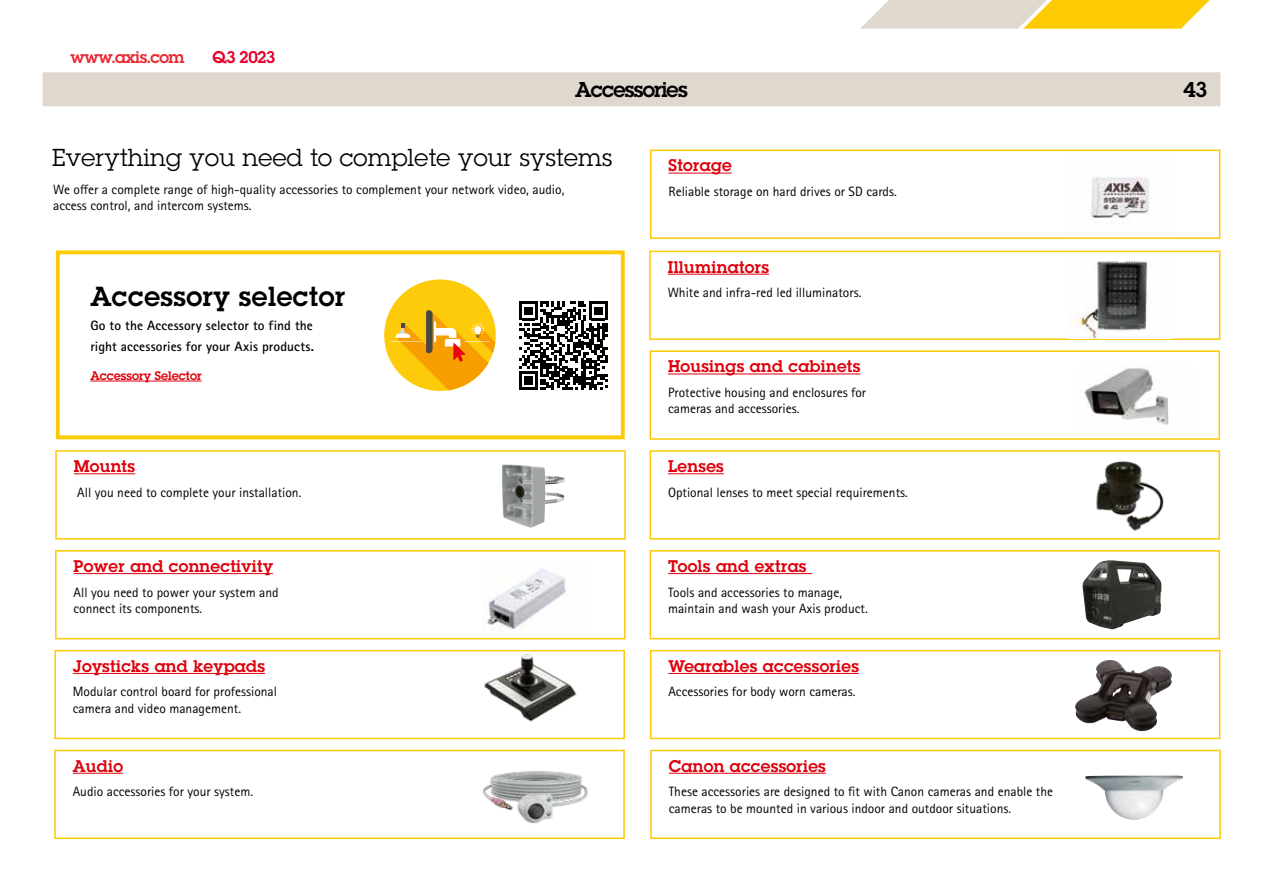
<style>
.page{position:relative;width:1263px;height:893px;background:#fff}
.page>*{position:absolute;margin:0;border:0;box-sizing:border-box;transform-origin:0 0}
.t1{font:600 27px "Lubalin Graph ECG";letter-spacing:.02em;color:#000}
.t2{font:24px "Lubalin Graph ECG";letter-spacing:.01em;color:#000}
.t3{font:600 21px "Lubalin Graph ECG";letter-spacing:-.04em;color:#000}
.t4{font:600 16.5px "Lubalin Graph ECG";letter-spacing:.02em;color:#de000c}
.t5{font:600 16.5px "Lubalin Graph ECG";letter-spacing:-.03em;color:#e92b33}
.t6{font:600 16.5px "Lubalin Graph ECG";letter-spacing:-.04em;color:#e7002a}
.t7{font:13.5px/16.2px "Rotis Sans Serif Pro";color:#000}
.t8{font:700 13.5px/20.9px "Rotis Sans Serif Pro";letter-spacing:.005em;color:#000}
.t9{font:600 12.15px "Lubalin Graph ECG";color:#de000c}
</style>
<div class="page">
<div style="left:43px;top:72px;width:1177px;height:34px;background:#ded8ce"></div>
<svg style="left:860px;top:0;width:350px;height:29px;background:#efd578"></svg>
<svg style="left:55px;top:250px;width:570px;height:190px"></svg>
<svg style="left:519px;top:302px;width:89px;height:88px"></svg>
<div style="left:384px;top:279px;width:112px;height:112px;background:#fecb0a;border-radius:50%"></div>
<svg style="left:390px;top:310px;width:105px;height:80px"></svg>
<hr style="left:668px;top:173px;width:64px;height:1px;background:#de000c">
<div style="left:650px;top:150px;width:570px;height:89px;border:2px solid #feca03"></div>
<hr style="left:668px;top:274px;width:101px;height:1px;background:#de000c">
<div style="left:649px;top:251px;width:571px;height:89px;border:2px solid #feca03"></div>
<hr style="left:668px;top:374px;width:192px;height:1px;background:#de000c">
<div style="left:649px;top:350px;width:571px;height:90px;border:2px solid #feca03"></div>
<hr style="left:668px;top:473px;width:56px;height:1px;background:#de000c">
<div style="left:649px;top:450px;width:571px;height:90px;border:2px solid #feca03"></div>
<hr style="left:668px;top:573px;width:144px;height:1px;background:#de000c">
<div style="left:649px;top:550px;width:571px;height:89px;border:2px solid #feca03"></div>
<hr style="left:668px;top:673px;width:191px;height:1px;background:#de000c">
<div style="left:650px;top:650px;width:570px;height:89px;border:2px solid #feca03"></div>
<hr style="left:73px;top:773px;width:50px;height:1px;background:#de000c">
<div style="left:54px;top:750px;width:571px;height:89px;border:2px solid #feca03"></div>
<hr style="left:669px;top:773px;width:157px;height:1px;background:#de000c">
<div style="left:650px;top:750px;width:571px;height:89px;border:2px solid #feca03"></div>
<hr style="left:73px;top:673px;width:192px;height:1px;background:#de000c">
<div style="left:54px;top:650px;width:571px;height:89px;border:2px solid #feca03"></div>
<hr style="left:74px;top:573px;width:199px;height:1px;background:#de000c">
<div style="left:55px;top:550px;width:571px;height:89px;border:2px solid #feca03"></div>
<hr style="left:74px;top:473px;width:61px;height:1px;background:#de000c">
<div style="left:55px;top:450px;width:571px;height:90px;border:2px solid #feca03"></div>
<img style="left:478px;top:649px;width:107px;height:73px">
<img style="left:1068px;top:261px;width:105px;height:77px">
<img style="left:458px;top:736px;width:148px;height:103px">
<img style="left:1080px;top:365px;width:89px;height:60px">
<img style="left:1052px;top:437px;width:150px;height:103px">
<img style="left:1082px;top:560px;width:79px;height:69px">
<img style="left:1075px;top:660px;width:97px;height:71px">
<img style="left:1085px;top:775px;width:98px;height:45px">
<img style="left:502px;top:464px;width:63px;height:64px">
<img style="left:482px;top:569px;width:87px;height:61px">
<img style="left:1091px;top:177px;width:59px;height:46px">
<p class="t5" style="left:70px;top:47px;width:116px">www.axis.com</p>
<p class="t6" style="left:213px;top:47px;width:64px">Q3 2023</p>
<h3 class="t3" style="left:575px;top:76px;width:114px">Accessories</h3>
<h2 class="t2" style="left:52px;top:142px;width:561px">Everything you need to complete your systems</h2>
<p class="t4" style="left:668px;top:155px;width:65px">Storage</p>
<p class="t7" style="left:668px;top:184px;width:230px">Reliable storage on hard drives or SD cards.</p>
<p class="t7" style="left:53px;top:182px;width:513px">We offer a complete range of high-quality accessories to complement your network video, audio, access control, and intercom systems.</p>
<h1 class="t1" style="left:90px;top:278px;width:256px">Accessory selector</h1>
<p class="t8" style="left:90px;top:315px;width:225px">Go to the Accessory selector to find the right accessories for your Axis products.</p>
<p class="t9" style="left:90px;top:367px;width:113px">Accessory Selector</p>
<p class="t4" style="left:74px;top:455px;width:63px">Mounts</p>
<p class="t7" style="left:77px;top:484px;width:226px">All you need to complete your installation.</p>
<p class="t4" style="left:74px;top:555px;width:201px">Power and connectivity</p>
<p class="t7" style="left:74px;top:584px;width:207px">All you need to power your system and connect its components.</p>
<p class="t4" style="left:73px;top:655px;width:194px">Joysticks and keypads</p>
<p class="t7" style="left:73px;top:684px;width:206px">Modular control board for professional camera and video management.</p>
<p class="t4" style="left:73px;top:755px;width:52px">Audio</p>
<p class="t7" style="left:73px;top:784px;width:182px">Audio accessories for your system.</p>
<p class="t4" style="left:668px;top:256px;width:103px">Illuminators</p>
<p class="t7" style="left:668px;top:285px;width:195px">White and infra-red led illuminators.</p>
<p class="t4" style="left:668px;top:356px;width:194px">Housings and cabinets</p>
<p class="t7" style="left:668px;top:384px;width:200px">Protective housing and enclosures for cameras and accessories.</p>
<p class="t4" style="left:668px;top:455px;width:57px">Lenses</p>
<p class="t7" style="left:668px;top:484px;width:241px">Optional lenses to meet special requirements.</p>
<p class="t4" style="left:668px;top:555px;width:140px">Tools and extras</p>
<p class="t7" style="left:668px;top:584px;width:201px">Tools and accessories to manage, maintain and wash your Axis product.</p>
<p class="t4" style="left:668px;top:655px;width:192px">Wearables accessories</p>
<p class="t7" style="left:668px;top:684px;width:189px">Accessories for body worn cameras.</p>
<p class="t4" style="left:669px;top:755px;width:159px">Canon accessories</p>
<p class="t7" style="left:669px;top:784px;width:386px">These accessories are designed to fit with Canon cameras and enable the cameras to be mounted in various indoor and outdoor situations.</p>
<h3 class="t3" style="left:1184px;top:75px;width:25px">43</h3>
</div>
